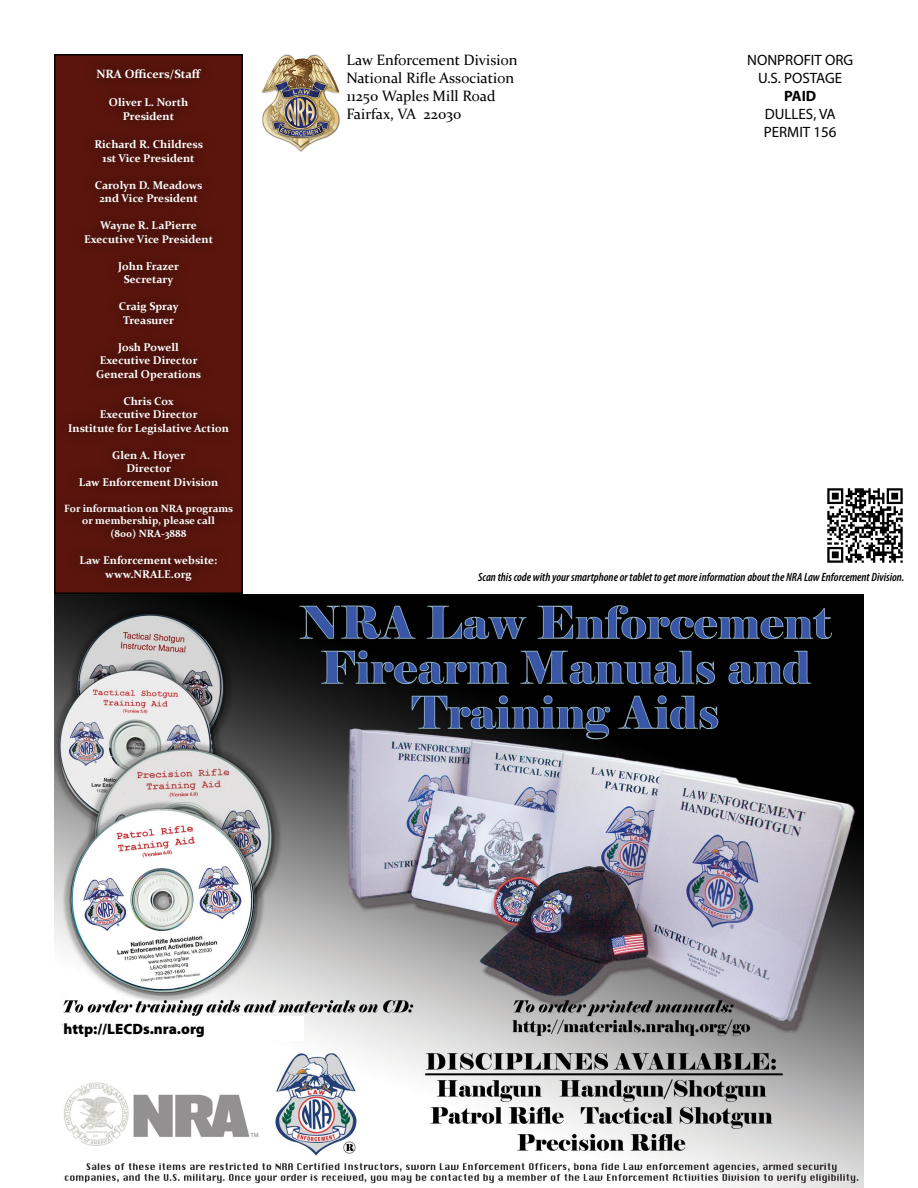
<style>
.page{position:relative;width:918px;height:1188px;background:#fff}
.page>*{position:absolute;margin:0;border:0;box-sizing:border-box;transform-origin:0 0}
.t1{font:15px/18px "Constantia";color:#000}
.t2{font:15px/18px "Myriad Pro";color:#000;text-align:center}
.t3{font:900 15px "Myriad Pro";color:#000}
.t4{font:700 15px "Myriad Pro";color:#000}
.t5{font:italic 600 condensed 12px "Myriad Pro";color:#000}
.t6{font:700 12px "Constantia";color:#fff}
.t7{font:700 11.25px/13.5px "Constantia";color:#fff;text-align:center}
.t8{font:700 10.5px/12.6px "Constantia";color:#fff;text-align:center}
</style>
<div class="page">
<img style="left:54px;top:594px;width:810px;height:594px">
<div style="left:64px;top:1016px;width:240px;height:24px;background:#fff"></div>
<img style="left:262px;top:114px;width:78px;height:38px">
<img style="left:309px;top:54px;width:11px;height:2px">
<img style="left:282px;top:54px;width:10px;height:2px">
<img style="left:263px;top:56px;width:76px;height:95px">
<img style="left:827px;top:488px;width:76px;height:75px">
<div style="left:51px;top:55px;width:195px;height:539px;background:#57140c"></div>
<p class="t6" style="left:96px;top:66px;width:106px">NRA Officers/Staff</p>
<p class="t7" style="left:109px;top:94px;width:81px;line-height:14.4px">Oliver L. North<br>President</p>
<p class="t7" style="left:94px;top:137px;width:110px">Richard R. Childress<br>1st Vice President</p>
<p class="t7" style="left:95px;top:178px;width:109px">Carolyn D. Meadows<br>2nd Vice President</p>
<p class="t7" style="left:84px;top:218px;width:131px">Wayne R. LaPierre<br>Executive Vice President</p>
<p class="t7" style="left:118px;top:259px;width:62px">John Frazer<br>Secretary</p>
<p class="t7" style="left:119px;top:299px;width:61px">Craig Spray<br>Treasurer</p>
<p class="t7" style="left:96px;top:340px;width:106px">Josh Powell<br>Executive Director<br>General Operations</p>
<p class="t7" style="left:68px;top:394px;width:162px">Chris Cox<br>Executive Director<br>Institute for Legislative Action</p>
<p class="t7" style="left:79px;top:448px;width:141px">Glen A. Hoyer<br>Director<br>Law Enforcement Division</p>
<p class="t8" style="left:64px;top:501px;width:170px">For information on NRA programs or membership, please call<br>(800) NRA-3888</p>
<p class="t7" style="left:79px;top:553px;width:140px">Law Enforcement website: www.NRALE.org</p>
<h1 class="t1" style="left:346px;top:50px;width:173px">Law Enforcement Division<br>National Rifle Association<br>11250 Waples Mill Road<br>Fairfax, VA 22030</h1>
<h1 class="t2" style="left:747px;top:51px;width:108px">NONPROFIT ORG<br>U.S. POSTAGE</h1>
<h1 class="t4" style="left:784px;top:86px;width:34px">PAID</h1>
<h1 class="t2" style="left:764px;top:105px;width:74px;text-align:left">DULLES, VA<br>PERMIT 156</h1>
<p class="t5" style="left:478px;top:569px;width:428px">Scan this code with your smartphone or tablet to get more information about the NRA Law Enforcement Division.</p>
<h1 class="t3" style="left:64px;top:1019px;width:143px">http://LECDs.nra.org</h1>
</div>
